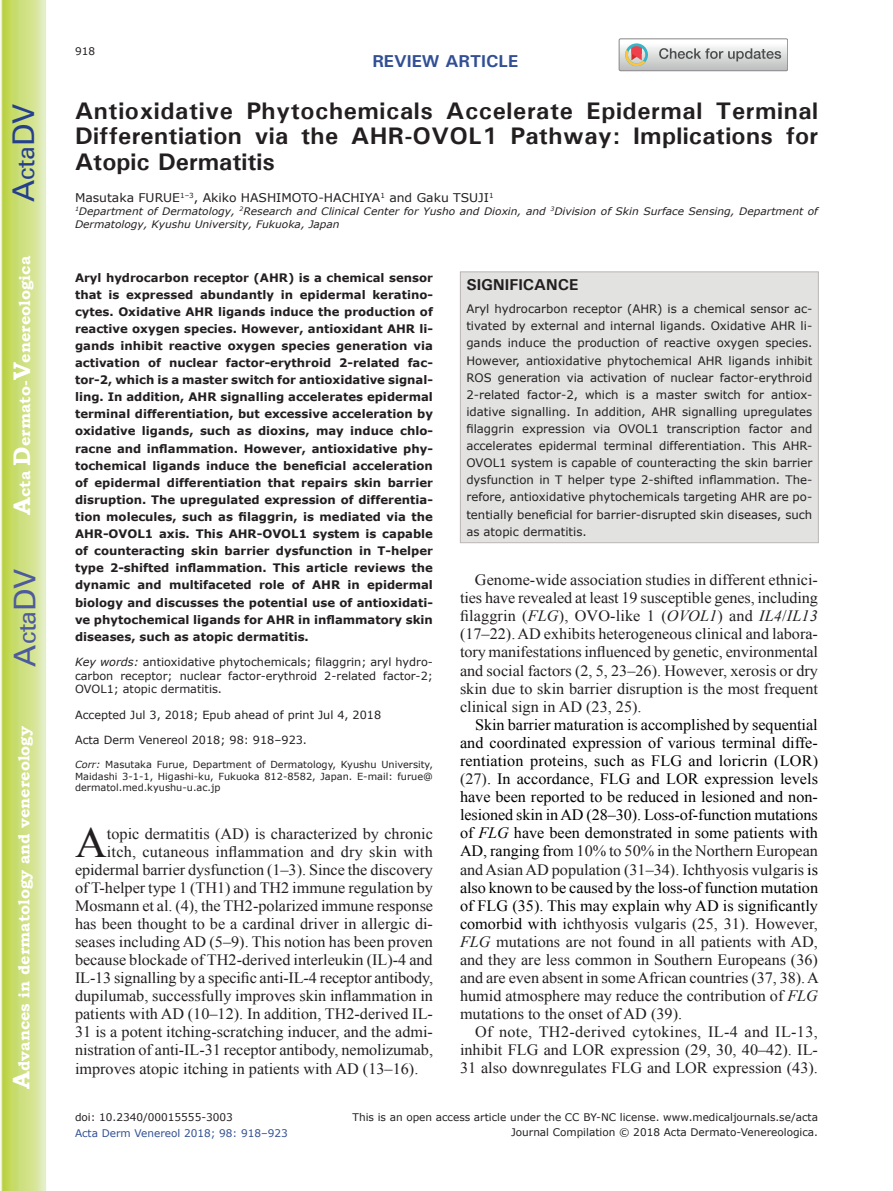
<style>
.page{position:relative;width:893px;height:1191px;background:#fff}
.page>*{position:absolute;margin:0;border:0;box-sizing:border-box;transform-origin:0 0}
.t1{font:42.9px "Times New Roman";color:#231f20}
.t2{font:30px "Univers";color:#4d5a9e}
.t3{font:30px "Univers";color:#253f8e}
.t4{font:700 24px/25.5px "Univers";letter-spacing:.01em;color:#231f20;text-align:justify}
.t5{font:700 17.25px "Univers";color:#324f95}
.t6{font:15.75px/18.1px "Times New Roman";color:#231f20;text-align:justify}
.t7{font:15.75px/18.1px "Times New Roman";color:#000001;text-align:justify}
.t8{font:700 15.75px "Bookman Old Style";color:#fff}
.t9{font:700 15.75px "Univers";color:#231f20}
.t10{font:12px "Verdana";color:#231f20}
.t11{font:700 11.7px/17.1px "Verdana";color:#231f20;text-align:justify}
.t12{font:11.7px/17.1px "Verdana";color:#231f20;text-align:justify}
.t13{font:11.25px/13.5px "Verdana";color:#231f20;text-align:justify}
.t14{font:10.5px "Verdana";color:#231f20}
.t15{font:10.5px "Verdana";color:#324f95}
.t16{font:italic 10.35px/12.8px "Verdana";color:#231f20}
.t17{font:9.75px/11.7px "Verdana";color:#231f20;text-align:justify}
.s1{font-size:24px}
.s2{font-style:italic}
.s3{color:#231f20}
.s4{font-style:italic;color:#231f20}
</style>
<div class="page">
<svg style="left:1px;top:0;width:45px;height:1191px;background:#cfe084"></svg>
<svg style="left:619px;top:39px;width:169px;height:32px"></svg>
<div style="left:460px;top:271px;width:359px;height:272px;background:#e2e2e1;border:1px solid #bab5b4"></div>
<h2 class="t3" style="left:6px;top:202px;width:100px;rotate:-90deg">A<span class="s1">cta</span>DV</h2>
<p class="t8" style="left:15px;top:515px;width:260px;rotate:-90deg"><span class="s1">A</span>cta <span class="s1">D</span>ermato-<span class="s1">V</span>enereologica</p>
<h2 class="t2" style="left:7px;top:666px;width:100px;rotate:-90deg">A<span class="s1">cta</span>DV</h2>
<p class="t8" style="left:15px;top:1088px;width:364px;rotate:-90deg"><span class="s1">A</span>dvances in dermatology and venereology</p>
<p class="t14" style="left:75px;top:44px;width:22px">918</p>
<p class="t5" style="left:372px;top:50px;width:147px">REVIEW ARTICLE</p>
<h3 class="t4" style="left:75px;top:97px;width:745px">Antioxidative Phytochemicals Accelerate Epidermal Terminal Differentiation via the AHR-OVOL1 Pathway: Implications for Atopic Dermatitis</h3>
<p class="t10" style="left:75px;top:190px;width:420px">Masutaka FURUE<sup>1–3</sup>, Akiko HASHIMOTO-HACHIYA<sup>1</sup> and Gaku TSUJI<sup>1</sup></p>
<p class="t16" style="left:75px;top:204px;width:744px"><sup>1</sup>Department of Dermatology, <sup>2</sup>Research and Clinical Center for Yusho and Dioxin, and <sup>3</sup>Division of Skin Surface Sensing, Department of<br>Dermatology, Kyushu University, Fukuoka, Japan</p>
<p class="t11" style="left:75px;top:268px;width:359px">Aryl hydrocarbon receptor (AHR) is a chemical sensor that is expressed abundantly in epidermal keratino&shy;cytes. Oxidative AHR ligands induce the production of reactive oxygen species. However, antioxidant AHR li&shy;gands inhibit reactive oxygen species generation via activation of nuclear factor-erythroid 2-related fac&shy;tor-2, which is a master switch for antioxidative signal&shy;ling. In addition, AHR signalling accelerates epidermal terminal differentiation, but excessive acceleration by oxidative ligands, such as dioxins, may induce chlo&shy;racne and inflammation. However, antioxidative phy&shy;tochemical ligands induce the beneficial acceleration of epidermal differentiation that repairs skin barrier disruption. The upregulated expression of differentia&shy;tion molecules, such as filaggrin, is mediated via the AHR-OVOL1 axis. This AHR-OVOL1 system is capable of counteracting skin barrier dysfunction in T-helper type 2-shifted inflammation. This article reviews the dynamic and multifaceted role of AHR in epidermal biology and discusses the potential use of antioxidati&shy;ve phytochemical ligands for AHR in inflammatory skin diseases, such as atopic dermatitis.</p>
<p class="t13" style="left:75px;top:655px;width:359px"><span class="s2">Key words:</span> antioxidative phytochemicals; filaggrin; aryl hydro&shy;carbon receptor; nuclear factor-erythroid 2-related factor-2; OVOL1; atopic dermatitis.</p>
<p class="t13" style="left:75px;top:707px;width:308px">Accepted Jul 3, 2018; Epub ahead of print Jul 4, 2018</p>
<p class="t13" style="left:75px;top:733px;width:234px">Acta Derm Venereol 2018; 98: 918–923.</p>
<p class="t17" style="left:75px;top:758px;width:359px"><span class="s2">Corr:</span> Masutaka Furue, Department of Dermatology, Kyushu University, Maidashi 3-1-1, Higashi-ku, Fukuoka 812-8582, Japan. E-mail: furue@ dermatol.med.kyushu-u.ac.jp</p>
<h1 class="t1" style="left:75px;top:814px;width:33px">A</h1>
<p class="t6" style="left:107px;top:825px;width:328px">topic dermatitis (AD) is characterized by chronic</p>
<p class="t6" style="left:107px;top:843px;width:327px">itch, cutaneous inflammation and dry skin with</p>
<p class="t6" style="left:75px;top:861px;width:360px">epidermal barrier dysfunction (1–3). Since the discovery</p>
<p class="t6" style="left:75px;top:879px;width:359px">of T-helper type 1 (TH1) and TH2 immune regulation by</p>
<p class="t6" style="left:75px;top:897px;width:360px">Mosmann et al. (4), the TH2-polarized immune response</p>
<p class="t6" style="left:75px;top:915px;width:359px">has been thought to be a cardinal driver in allergic di-</p>
<p class="t6" style="left:75px;top:933px;width:359px">seases including AD (5–9). This notion has been proven</p>
<p class="t6" style="left:75px;top:951px;width:359px">because blockade of TH2-derived interleukin (IL)-4 and</p>
<p class="t6" style="left:75px;top:969px;width:360px">IL-13 signalling by a specific anti-IL-4 receptor antibody,</p>
<p class="t6" style="left:75px;top:987px;width:359px">dupilumab, successfully improves skin inflammation in</p>
<p class="t6" style="left:75px;top:1005px;width:359px">patients with AD (10–12). In addition, TH2-derived IL-</p>
<p class="t6" style="left:75px;top:1023px;width:359px">31 is a potent itching-scratching inducer, and the admi-</p>
<p class="t6" style="left:75px;top:1041px;width:360px">nistration of anti-IL-31 receptor antibody, nemolizumab,</p>
<p class="t6" style="left:75px;top:1059px;width:345px">improves atopic itching in patients with AD (13–16).</p>
<p class="t9" style="left:466px;top:275px;width:114px">SIGNIFICANCE</p>
<p class="t12" style="left:466px;top:300px;width:347px">Aryl hydrocarbon receptor (AHR) is a chemical sensor ac&shy;tivated by external and internal ligands. Oxidative AHR li&shy;gands induce the production of reactive oxygen species.<br>However, antioxidative phytochemical AHR ligands inhibit ROS generation via activation of nuclear factor-erythroid 2-related factor-2, which is a master switch for antiox&shy;idative signalling. In addition, AHR signalling upregulates filaggrin expression via OVOL1 transcription factor and accelerates epidermal terminal differentiation. This AHR-OVOL1 system is capable of counteracting the skin barrier dysfunction in T helper type 2-shifted inflammation. The&shy;refore, antioxidative phytochemicals targeting AHR are po&shy;tentially beneficial for barrier-disrupted skin diseases, such as atopic dermatitis.</p>
<p class="t6" style="left:460px;top:570px;width:360px;text-indent:15px">Genome-wide association studies in different ethnici&shy;ties have revealed at least 19 susceptible genes, including filaggrin (<span class="s2">FLG</span>), OVO-like 1 (<span class="s2">OVOL1</span>) and <span class="s2">IL4</span>/<span class="s2">IL13 </span>(17–22). AD exhibits heterogeneous clinical and labora&shy;tory manifestations influenced by genetic, environmental and social factors (2, 5, 23–26). However, xerosis or dry skin due to skin barrier disruption is the most frequent clinical sign in AD (23, 25).</p>
<p class="t7" style="left:460px;top:715px;width:361px;text-indent:15px">Skin barrier maturation is accomplished by sequential and coordinated expression of various terminal diffe&shy;rentiation proteins, such as FLG and loricrin (LOR) <span class="s3">(27)</span>. In accordance, FLG and LOR expression levels have been reported to be reduced in lesioned and non&shy;lesioned skin in AD (28–30). Loss-of-function mutations of <span class="s2">FLG</span> have been demonstrated in some patients with AD, ranging fro<span class="s3">m 10% to 50% in the Northern European and Asian AD population (31–34). Ichthyosis vulgaris</span> is also known to be caused by the loss-of function mutation of FLG (35). This may explain why AD is significantly comorbid with <span class="s3">ichthyosis vulgaris (25, 31). However, </span><span class="s4">FLG</span> <span class="s3">mutations are not found in all patients with AD, and they are less common in Southern Europeans (36) and are even absent in some African countries (37, 38). A humid atmosphere may reduce the contribution of</span> <span class="s4">FLG </span><span class="s3">mutations to the onset of AD (39).</span></p>
<p class="t6" style="left:460px;top:1022px;width:359px;text-indent:15px">Of note, TH2-derived cytokines, IL-4 and IL-13, inhibit FLG and LOR expression (29, 30, 40–42). IL-31 also downregulates FLG and LOR expression (43).</p>
<p class="t14" style="left:75px;top:1110px;width:159px">doi: 10.2340/00015555-3003</p>
<p class="t15" style="left:75px;top:1126px;width:214px">Acta Derm Venereol 2018; 98: 918–923</p>
<p class="t14" style="left:353px;top:1110px;width:467px">This is an open access article under the CC BY-NC license. www.medicaljournals.se/acta</p>
<p class="t14" style="left:511px;top:1125px;width:308px">Journal Compilation © 2018 Acta Dermato-Venereologica.</p>
</div>
